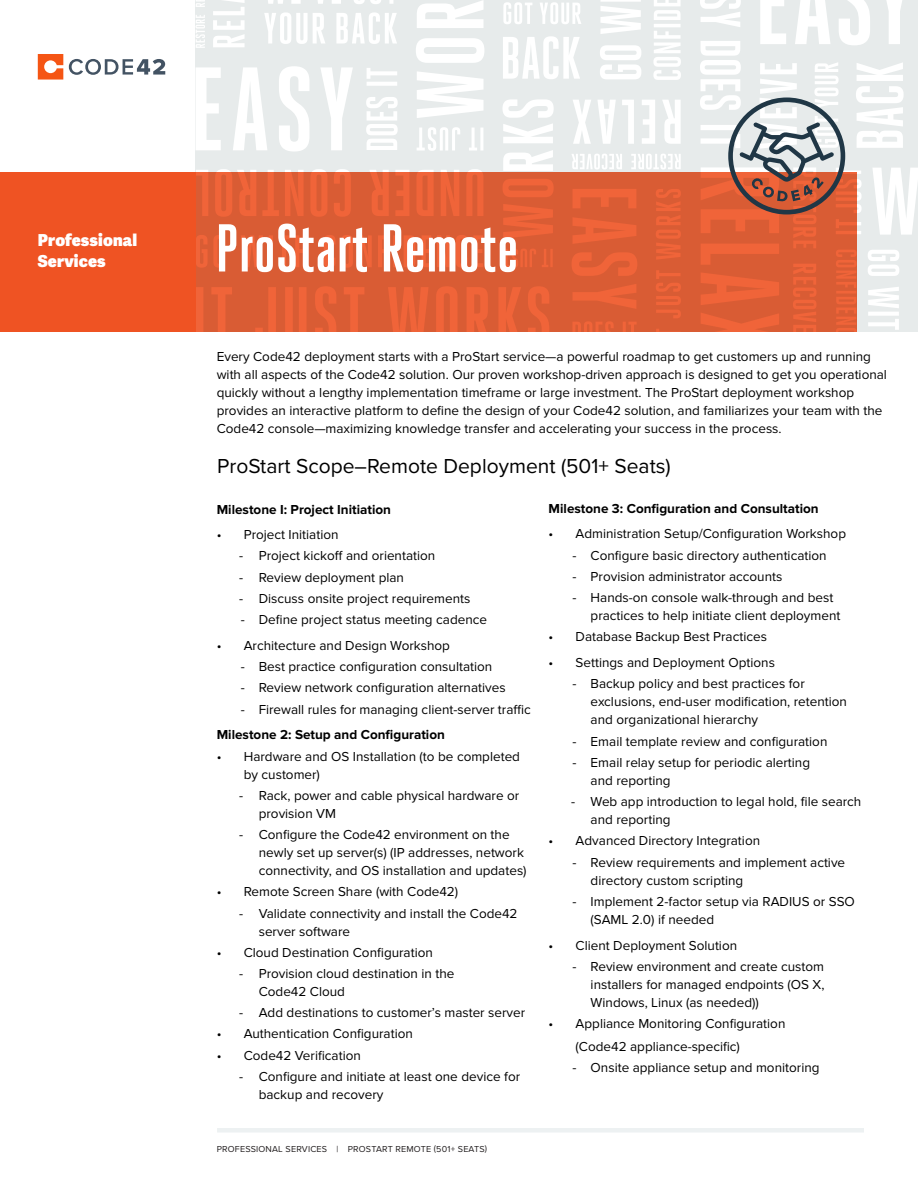
<style>
.page{position:relative;width:918px;height:1188px;background:#fff}
.page>*{position:absolute;margin:0;border:0;box-sizing:border-box;transform-origin:0 0}
.t1{font:700 67.5px "Heroic Condensed";color:#fff}
.t2{font:21px "Proxima Nova";color:#000}
.t3{font:800 16.5px/21px "Adelle Sans";letter-spacing:.01em;color:#fff}
.t4{font:13.5px/18px "Proxima Nova";color:#000}
.t5{font:700 13.5px "Proxima Nova";color:#000}
.t6{font:9px "Proxima Nova";letter-spacing:.02em;color:#231f20}
</style>
<div class="page">
<svg style="left:196px;top:0;width:722px;height:332px;fill:#e7ebeb"></svg>
<svg style="left:196px;top:172px;width:661px;height:160px;background:#e05e35"></svg>
<div style="left:0;top:172px;width:196px;height:160px;background:#ef5323"></div>
<svg style="left:728px;top:98px;width:117px;height:116px;background:#b69992"></svg>
<hr style="left:217px;top:1128px;width:647px;height:4px;background:#edf1f2">
<svg style="left:38px;top:54px;width:25px;height:26px"></svg>
<svg style="left:69px;top:59px;width:96px;height:16px"></svg>
<p class="t3" style="left:38px;top:229px;width:101px">Professional<br>Services</p>
<h1 class="t1" style="left:215px;top:211px;width:305px">ProStart Remote</h1>
<p class="t4" style="left:217px;top:348px;width:672px">Every Code42 deployment starts with a ProStart service—a powerful roadmap to get customers up and running with all aspects of the Code42 solution. Our proven workshop-driven approach is designed to get you operational quickly without a lengthy implementation timeframe or large investment. The ProStart deployment workshop provides an interactive platform to define the design of your Code42 solution, and familiarizes your team with the Code42 console—maximizing knowledge transfer and accelerating your success in the process.</p>
<h2 class="t2" style="left:217px;top:454px;width:455px">ProStart Scope–Remote Deployment (501+ Seats)</h2>
<p class="t5" style="left:217px;top:501px;width:176px">Milestone I: Project Initiation</p>
<p class="t4" style="left:217px;top:526px;width:123px">• Project Initiation</p>
<p class="t4" style="left:239px;top:547px;width:198px">- Project kickoff and orientation</p>
<p class="t4" style="left:239px;top:569px;width:166px">- Review deployment plan</p>
<p class="t4" style="left:239px;top:590px;width:233px">- Discuss onsite project requirements</p>
<p class="t4" style="left:241px;top:611px;width:248px">- Define project status meeting cadence</p>
<p class="t4" style="left:217px;top:637px;width:235px">• Architecture and Design Workshop</p>
<p class="t4" style="left:241px;top:658px;width:253px">- Best practice configuration consultation</p>
<p class="t4" style="left:241px;top:679px;width:266px">- Review network configuration alternatives</p>
<p class="t4" style="left:241px;top:701px;width:292px">- Firewall rules for managing client-server traffic</p>
<p class="t5" style="left:217px;top:727px;width:230px">Milestone 2: Setup and Configuration</p>
<p class="t4" style="left:244px;top:748px;width:278px;text-indent:-27px">• Hardware and OS Installation (to be completed by customer)</p>
<p class="t4" style="left:259px;top:787px;width:262px;text-indent:-19px">- Rack, power and cable physical hardware or provision VM</p>
<p class="t4" style="left:259px;top:826px;width:269px;text-indent:-19px">- Configure the Code42 environment on the newly set up server(s) (IP addresses, network connectivity, and OS installation and updates)</p>
<p class="t4" style="left:217px;top:883px;width:243px">• Remote Screen Share (with Code42)</p>
<p class="t4" style="left:259px;top:905px;width:260px;text-indent:-19px">- Validate connectivity and install the Code42 server software</p>
<p class="t4" style="left:217px;top:944px;width:218px">• Cloud Destination Configuration</p>
<p class="t4" style="left:259px;top:965px;width:197px;text-indent:-19px">- Provision cloud destination in the<br>Code42 Cloud</p>
<p class="t4" style="left:239px;top:1004px;width:288px">- Add destinations to customer’s master server</p>
<p class="t4" style="left:217px;top:1025px;width:198px">• Authentication Configuration</p>
<p class="t4" style="left:217px;top:1047px;width:146px">• Code42 Verification</p>
<p class="t4" style="left:259px;top:1068px;width:263px;text-indent:-19px">- Configure and initiate at least one device for backup and recovery</p>
<p class="t6" style="left:217px;top:1143px;width:272px">PROFESSIONAL SERVICES | PROSTART REMOTE (501+ SEATS)</p>
<p class="t5" style="left:549px;top:500px;width:272px">Milestone 3: Configuration and Consultation</p>
<p class="t4" style="left:549px;top:525px;width:299px">• Administration Setup/Configuration Workshop</p>
<p class="t4" style="left:573px;top:547px;width:256px">- Configure basic directory authentication</p>
<p class="t4" style="left:573px;top:568px;width:211px">- Provision administrator accounts</p>
<p class="t4" style="left:591px;top:589px;width:251px;text-indent:-18px">- Hands-on console walk-through and best practices to help initiate client deployment</p>
<p class="t4" style="left:549px;top:628px;width:220px">• Database Backup Best Practices</p>
<p class="t4" style="left:549px;top:654px;width:228px">• Settings and Deployment Options</p>
<p class="t4" style="left:591px;top:675px;width:258px;text-indent:-18px">- Backup policy and best practices for exclusions, end-user modification, retention and organizational hierarchy</p>
<p class="t4" style="left:573px;top:733px;width:256px">- Email template review and configuration</p>
<p class="t4" style="left:591px;top:754px;width:221px;text-indent:-18px">- Email relay setup for periodic alerting and reporting</p>
<p class="t4" style="left:591px;top:793px;width:272px;text-indent:-19px">- Web app introduction to legal hold, file search and reporting</p>
<p class="t4" style="left:549px;top:832px;width:213px">• Advanced Directory Integration</p>
<p class="t4" style="left:591px;top:854px;width:256px;text-indent:-18px">- Review requirements and implement active directory custom scripting</p>
<p class="t4" style="left:591px;top:893px;width:266px;text-indent:-18px">- Implement 2-factor setup via RADIUS or SSO (SAML 2.0) if needed</p>
<p class="t4" style="left:549px;top:937px;width:190px">• Client Deployment Solution</p>
<p class="t4" style="left:591px;top:958px;width:235px;text-align:justify;text-indent:-18px">- Review environment and create custom installers for managed endpoints (OS X, Windows, Linux (as needed))</p>
<p class="t4" style="left:576px;top:1013px;width:211px;line-height:22.5px;text-indent:-27px">• Appliance Monitoring Configuration (Code42 appliance-specific)</p>
<p class="t4" style="left:573px;top:1059px;width:248px">- Onsite appliance setup and monitoring</p>
</div>
